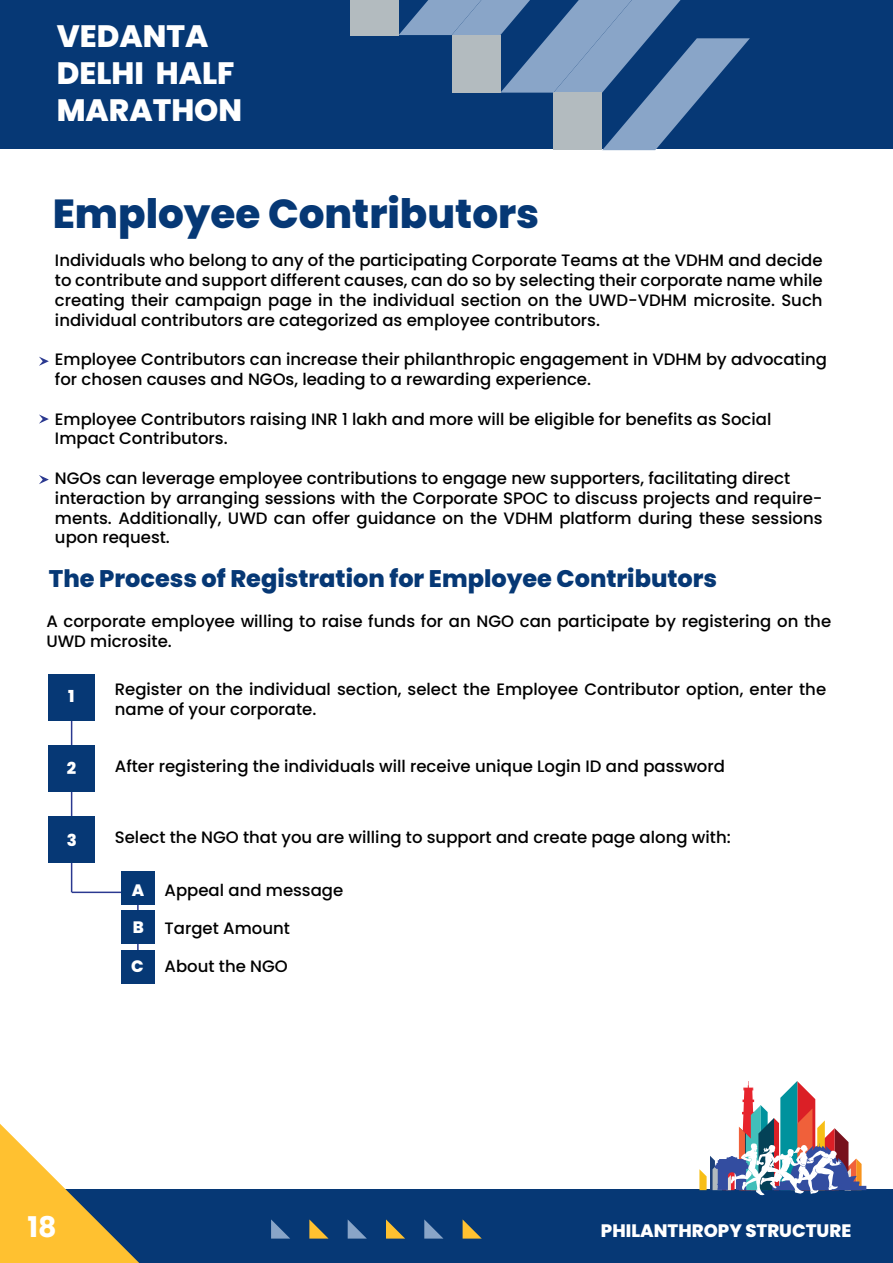
<style>
.page{position:relative;width:893px;height:1263px;background:#fff}
.page>*{position:absolute;margin:0;border:0;box-sizing:border-box;transform-origin:0 0}
.t1{font:800 40.5px "Poppins";color:#063875}
.t2{font:800 30.9px/37px "Poppins";color:#fff}
.t3{font:700 28.5px "Poppins";color:#fff}
.t4{font:800 24px "Poppins";color:#063875}
.t5{font:800 18px "Poppins";color:#fff}
.t6{font:500 16.5px/19.8px "Poppins";color:#000}
.t7{font:800 16.5px "Poppins";color:#fff}
</style>
<div class="page">
<div style="left:0;top:0;width:893px;height:149px;background:#063875"></div>
<div style="left:0;top:1189px;width:893px;height:74px;background:#063875"></div>
<svg style="left:399px;top:0;width:351px;height:150px"></svg>
<div style="left:350px;top:0;width:49px;height:35px;background:#b3bbbf"></div>
<svg style="left:0;top:1124px;width:139px;height:139px"></svg>
<svg style="left:271px;top:1219px;width:19px;height:19px"></svg>
<svg style="left:309px;top:1219px;width:19px;height:19px"></svg>
<svg style="left:348px;top:1220px;width:18px;height:18px"></svg>
<svg style="left:386px;top:1219px;width:19px;height:19px"></svg>
<svg style="left:424px;top:1219px;width:19px;height:19px"></svg>
<svg style="left:463px;top:1220px;width:18px;height:18px"></svg>
<svg style="left:699px;top:1081px;width:167px;height:115px"></svg>
<svg style="left:39px;top:357px;width:10px;height:9px"></svg>
<svg style="left:39px;top:414px;width:10px;height:10px"></svg>
<svg style="left:39px;top:475px;width:10px;height:9px"></svg>
<hr style="left:71px;top:697px;width:1px;height:195px;background:#2b3990">
<hr style="left:137px;top:884px;width:2px;height:96px;background:#2b3990">
<hr style="left:72px;top:891px;width:49px;height:2px;background:#2b3990">
<div style="left:49px;top:674px;width:46px;height:46px;background:#063875"></div>
<div style="left:49px;top:745px;width:46px;height:47px;background:#063875"></div>
<div style="left:49px;top:817px;width:46px;height:46px;background:#063875"></div>
<div style="left:121px;top:871px;width:33px;height:33px;background:#063875"></div>
<div style="left:121px;top:911px;width:33px;height:33px;background:#063875"></div>
<div style="left:121px;top:950px;width:33px;height:34px;background:#063875"></div>
<h2 class="t2" style="left:57px;top:18px;width:187px">VEDANTA<br>DELHI HALF<br>MARATHON</h2>
<h1 class="t1" style="left:53px;top:190px;width:488px">Employee Contributors</h1>
<p class="t6" style="left:55px;top:251px;width:769px;text-align:justify">Individuals who belong to any of the participating Corporate Teams at the VDHM and decide to contribute and support different causes, can do so by selecting their corporate name while creating their campaign page in the individual section on the UWD-VDHM microsite. Such individual contributors are categorized as employee contributors.</p>
<p class="t6" style="left:55px;top:350px;width:773px">Employee Contributors can increase their philanthropic engagement in VDHM by advocating for chosen causes and NGOs, leading to a rewarding experience.</p>
<p class="t6" style="left:55px;top:409px;width:718px">Employee Contributors raising INR 1 lakh and more will be eligible for benefits as Social<br>Impact Contributors.</p>
<p class="t6" style="left:55px;top:468px;width:769px">NGOs can leverage employee contributions to engage new supporters, facilitating direct interaction by arranging sessions with the Corporate SPOC to discuss projects and require&shy;ments. Additionally, UWD can offer guidance on the VDHM platform during these sessions upon request.</p>
<h3 class="t4" style="left:49px;top:565px;width:670px">The Process of Registration for Employee Contributors</h3>
<p class="t6" style="left:46px;top:611px;width:786px">A corporate employee willing to raise funds for an NGO can participate by registering on the<br>UWD microsite.</p>
<p class="t6" style="left:115px;top:679px;width:713px">Register on the individual section, select the Employee Contributor option, enter the name of your corporate.</p>
<p class="t7" style="left:68px;top:687px;width:8px">1</p>
<p class="t7" style="left:67px;top:759px;width:11px">2</p>
<p class="t7" style="left:67px;top:831px;width:12px">3</p>
<p class="t6" style="left:115px;top:757px;width:612px">After registering the individuals will receive unique Login ID and password</p>
<p class="t6" style="left:115px;top:828px;width:617px">Select the NGO that you are willing to support and create page along with:</p>
<p class="t7" style="left:132px;top:880px;width:14px">A</p>
<p class="t7" style="left:133px;top:918px;width:13px">B</p>
<p class="t7" style="left:131px;top:956px;width:14px">C</p>
<p class="t6" style="left:165px;top:881px;width:180px">Appeal and message</p>
<p class="t6" style="left:165px;top:918px;width:127px">Target Amount</p>
<p class="t6" style="left:165px;top:956px;width:125px">About the NGO</p>
<h3 class="t3" style="left:27px;top:1211px;width:31px">18</h3>
<p class="t5" style="left:601px;top:1221px;width:252px">PHILANTHROPY STRUCTURE</p>
</div>
